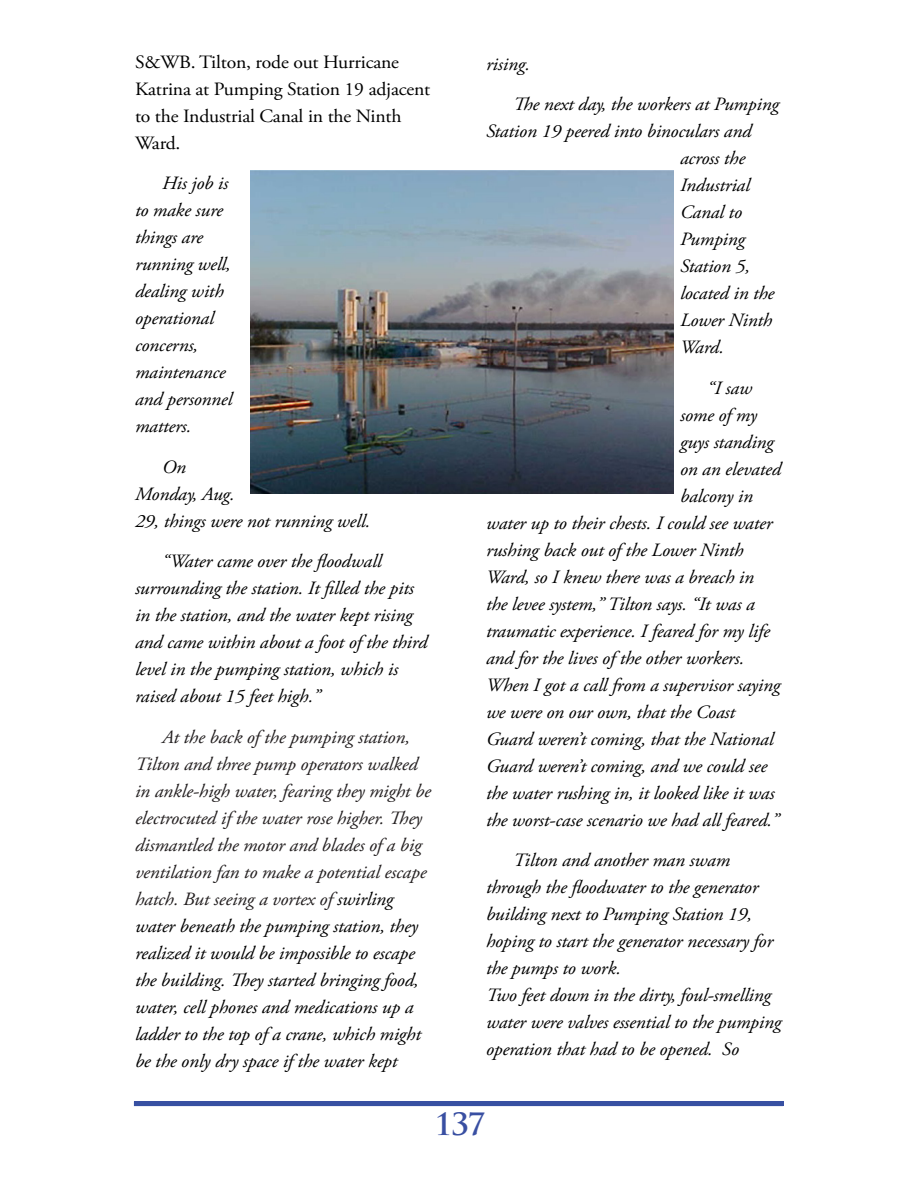
<style>
.page{position:relative;width:918px;height:1188px;background:#fff}
.page>*{position:absolute;margin:0;border:0;box-sizing:border-box;transform-origin:0 0}
.t1{font:700 30px "Trajan Pro";color:#394fa2}
.t2{font:italic 18.75px/27px "Adobe Garamond Pro";letter-spacing:-.01em;color:#000;scale:1.05 1}
.t3{font:italic 18.75px/27px "Adobe Garamond Pro";letter-spacing:-.01em;color:#231f20;scale:1.05 1}
.t4{font:18.75px/27px "Adobe Garamond Pro";letter-spacing:-.01em;color:#000;scale:1.05 1}
.s1{color:#000}
</style>
<div class="page">
<hr style="left:134px;top:1102px;width:649px;height:4px;background:#3750a2">
<img style="left:251px;top:170px;width:422px;height:324px">
<p class="t4" style="left:135px;top:49px;width:283px">S&amp;WB. Tilton, rode out Hurricane<br>Katrina at Pumping Station 19 adjacent to the Industrial Canal in the Ninth<br>Ward.</p>
<p class="t2" style="left:135px;top:170px;width:94px;text-indent:27px">His job is to make sure things are running well, dealing with operational concerns, maintenance and personnel matters.</p>
<p class="t2" style="left:135px;top:454px;width:226px;text-indent:27px">On<br>Monday, Aug.<br>29, things were not running well.</p>
<p class="t2" style="left:135px;top:548px;width:280px;text-indent:27px">“Water came over the floodwall surrounding the station. It filled the pits in the station, and the water kept rising and came within about a foot of the third level in the pumping station, which is raised about 15 feet high.”</p>
<p class="t3" style="left:135px;top:724px;width:283px;text-indent:27px">At the back of the pumping station, Tilton and three pump operators walked in ankle-high water, fearing they might be electrocuted if the water rose higher. They dismantled the motor and blades of a big ventilation fan to make a potential escape hatch. But seeing a vortex of <span class="s1">swirling water beneath the pumping station, they realized it would be impossible to escape the building. They started bringing food, water, cell phones and medications up a ladder to the top of a crane, which might be the only dry space if the water kept</span></p>
<p class="t2" style="left:486px;top:51px;width:43px">rising.</p>
<p class="t2" style="left:513px;top:91px;width:255px">The next day, the workers at Pumping</p>
<p class="t2" style="left:486px;top:118px;width:254px">Station 19 peered into binoculars and</p>
<p class="t2" style="left:680px;top:145px;width:64px">across the</p>
<p class="t2" style="left:680px;top:172px;width:68px">Industrial</p>
<p class="t2" style="left:680px;top:199px;width:60px">Canal to</p>
<p class="t2" style="left:680px;top:226px;width:63px">Pumping</p>
<p class="t2" style="left:680px;top:253px;width:68px">Station 5,</p>
<p class="t2" style="left:680px;top:280px;width:91px">located in the</p>
<p class="t2" style="left:680px;top:307px;width:89px">Lower Ninth</p>
<p class="t2" style="left:680px;top:334px;width:43px">Ward.</p>
<p class="t2" style="left:707px;top:375px;width:44px">“I saw</p>
<p class="t2" style="left:680px;top:402px;width:75px">some of my</p>
<p class="t2" style="left:680px;top:429px;width:91px">guys standing</p>
<p class="t2" style="left:680px;top:456px;width:98px">on an elevated</p>
<p class="t2" style="left:680px;top:483px;width:71px">balcony in</p>
<p class="t2" style="left:486px;top:510px;width:274px">water up to their chests. I could see water</p>
<p class="t2" style="left:486px;top:537px;width:247px">rushing back out of the Lower Ninth</p>
<p class="t2" style="left:486px;top:564px;width:257px">Ward, so I knew there was a breach in</p>
<p class="t2" style="left:486px;top:591px;width:257px">the levee system,” Tilton says. “It was a</p>
<p class="t2" style="left:486px;top:618px;width:272px">traumatic experience. I feared for my life</p>
<p class="t2" style="left:486px;top:645px;width:248px">and for the lives of the other workers.</p>
<p class="t2" style="left:486px;top:672px;width:282px">When I got a call from a supervisor saying</p>
<p class="t2" style="left:486px;top:699px;width:239px">we were on our own, that the Coast</p>
<p class="t2" style="left:486px;top:726px;width:275px">Guard weren’t coming, that the National</p>
<p class="t2" style="left:486px;top:753px;width:269px">Guard weren’t coming, and we could see</p>
<p class="t2" style="left:486px;top:780px;width:276px">the water rushing in, it looked like it was</p>
<p class="t2" style="left:486px;top:807px;width:281px">the worst-case scenario we had all feared.”</p>
<p class="t2" style="left:486px;top:847px;width:283px;text-indent:27px">Tilton and another man swam through the floodwater to the generator building next to Pumping Station 19, hoping to start the generator necessary for the pumps to work.<br>Two feet down in the dirty, foul-smelling water were valves essential to the pumping operation that had to be opened. So</p>
<p class="t1" style="left:435px;top:1105px;width:52px">137</p>
</div>
